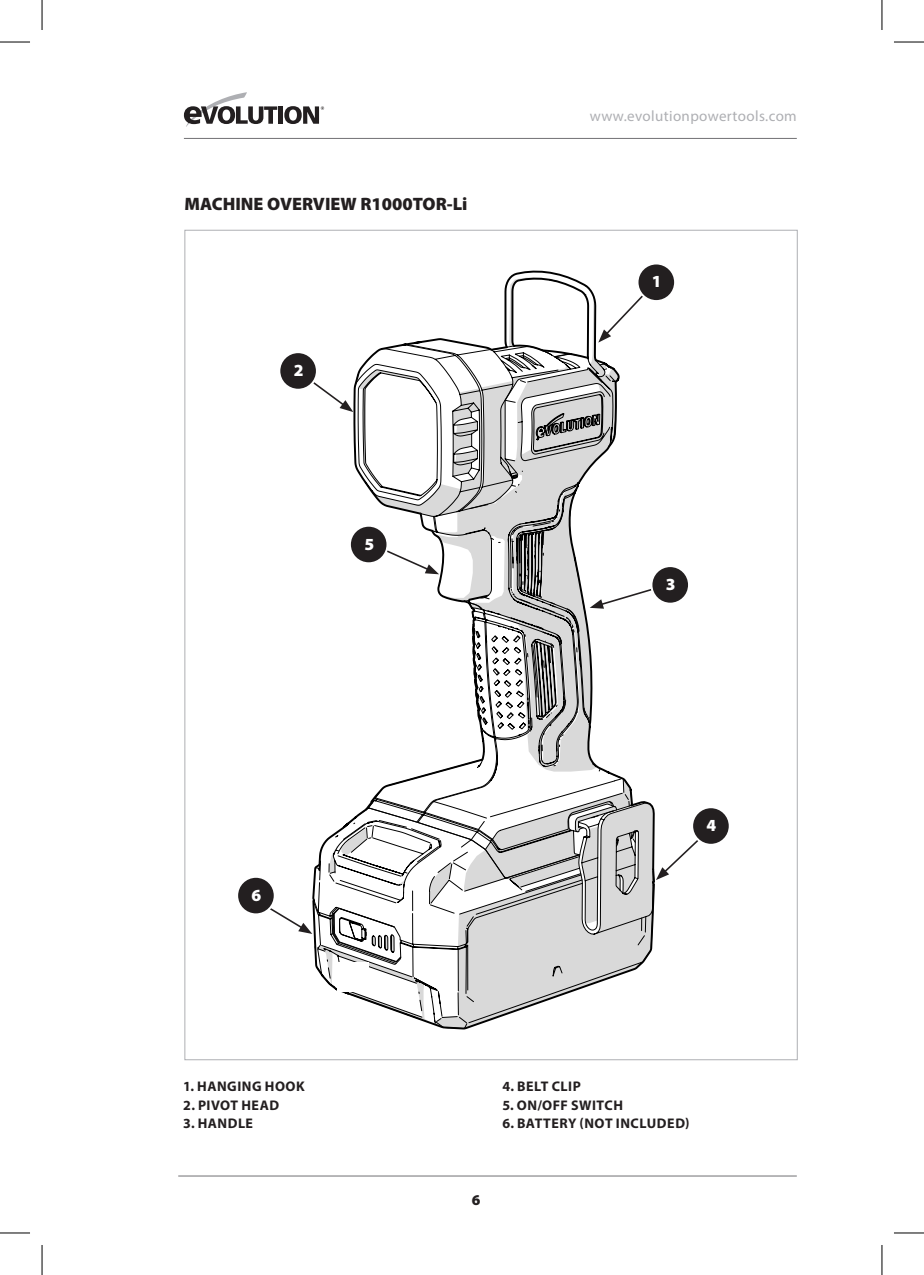
<style>
.page{position:relative;width:924px;height:1275px;background:#fff}
.page>*{position:absolute;margin:0;border:0;box-sizing:border-box;transform-origin:0 0}
.t1{font:900 18px "Myriad Pro";color:#231f20}
.t2{font:900 17px "Myriad Pro";color:#fff}
.t3{font:15px "Myriad Pro";letter-spacing:.025em;color:#aeafb3}
.t4{font:900 15px "Myriad Pro";color:#231f20}
.t5{font:700 14px "Myriad Pro";letter-spacing:.035em;color:#231f20}
</style>
<div class="page">
<svg style="left:184px;top:92px;width:77px;height:35px"></svg>
<hr style="left:184px;top:138px;width:612px;height:1px;background:#717074">
<hr style="left:178px;top:1175px;width:618px;height:1px;background:#717074">
<svg style="left:261px;top:106px;width:105px;height:32px"></svg>
<svg style="left:637px;top:263px;width:37px;height:38px"></svg>
<div style="left:636px;top:262px;width:39px;height:40px;border:2px solid #fff;border-radius:50%"></div>
<div style="left:691px;top:807px;width:38px;height:38px;background:#231f20;border-radius:50%"></div>
<div style="left:690px;top:806px;width:40px;height:40px;border:2px solid #fff;border-radius:50%"></div>
<svg style="left:238px;top:269px;width:480px;height:792px"></svg>
<div style="left:237px;top:876px;width:37px;height:38px;background:#231f20;border-radius:50%"></div>
<div style="left:236px;top:875px;width:39px;height:40px;border:2px solid #fff;border-radius:50%"></div>
<hr style="left:0;top:42px;width:30px;height:1px;background:#000">
<hr style="left:893px;top:42px;width:30px;height:1px;background:#000">
<hr style="left:0;top:1232px;width:30px;height:1px;background:#000">
<hr style="left:893px;top:1232px;width:30px;height:1px;background:#000">
<hr style="left:42px;top:0;width:1px;height:30px;background:#000">
<hr style="left:42px;top:1245px;width:1px;height:30px;background:#000">
<hr style="left:881px;top:0;width:1px;height:30px;background:#000">
<hr style="left:881px;top:1245px;width:1px;height:30px;background:#000">
<p class="t1" style="left:184px;top:192px;width:284px">MACHINE OVERVIEW R1000TOR-Li</p>
<p class="t2" style="left:293px;top:359px;width:11px">2</p>
<p class="t2" style="left:364px;top:532px;width:11px">5</p>
<p class="t3" style="left:589px;top:107px;width:208px">www.evolutionpowertools.com</p>
<p class="t2" style="left:651px;top:270px;width:11px">1</p>
<p class="t2" style="left:665px;top:573px;width:11px">3</p>
<p class="t2" style="left:251px;top:883px;width:11px">6</p>
<p class="t5" style="left:183px;top:1077px;width:123px">1. HANGING HOOK</p>
<p class="t5" style="left:183px;top:1096px;width:97px">2. PIVOT HEAD</p>
<p class="t5" style="left:183px;top:1114px;width:71px">3. HANDLE</p>
<p class="t2" style="left:706px;top:814px;width:11px">4</p>
<p class="t5" style="left:502px;top:1077px;width:80px">4. BELT CLIP</p>
<p class="t5" style="left:502px;top:1096px;width:122px">5. ON/OFF SWITCH</p>
<p class="t5" style="left:502px;top:1114px;width:189px">6. BATTERY (NOT INCLUDED)</p>
<p class="t4" style="left:471px;top:1189px;width:10px">6</p>
</div>
